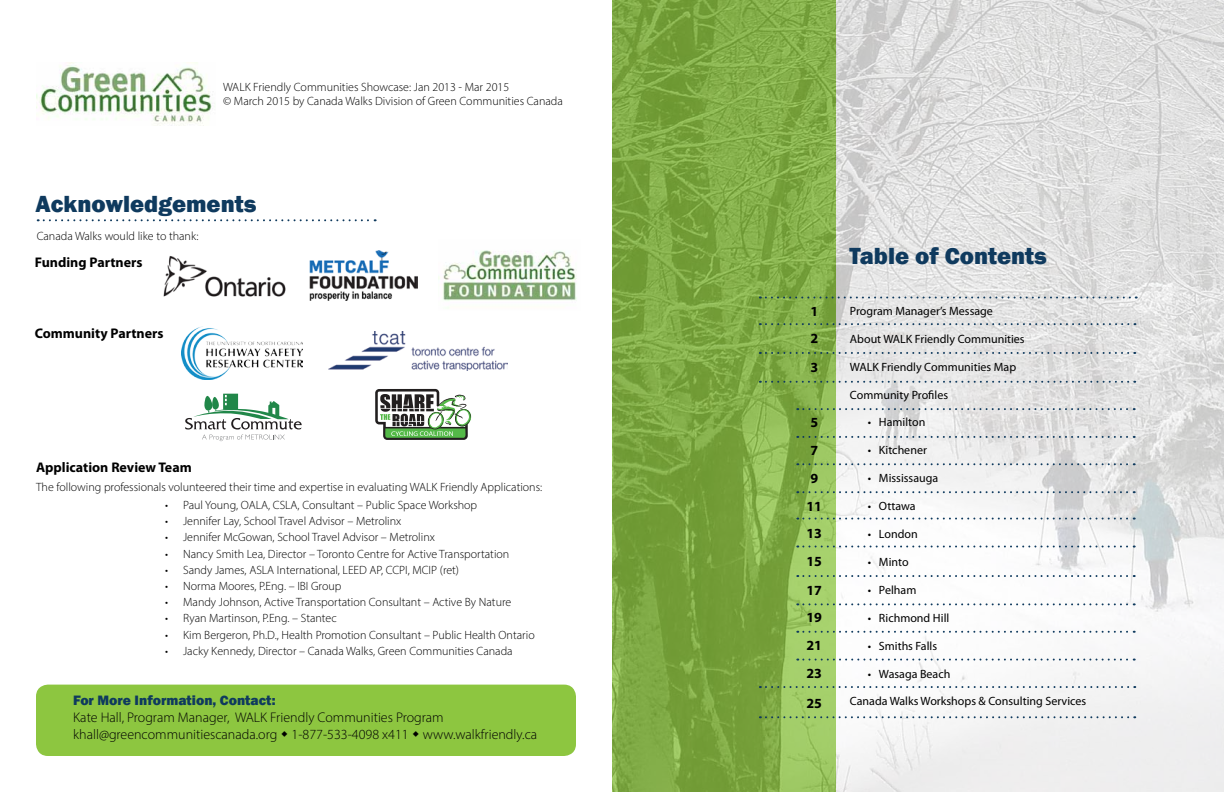
<style>
.page{position:relative;width:1224px;height:792px;background:#fff}
.page>*{position:absolute;margin:0;border:0;box-sizing:border-box;transform-origin:0 0}
.t1{font:800 24px "Franklin Gothic";color:#0f3a5e}
.t2{font:300 14px/16.8px "Myriad Pro";color:#000}
.t3{font:700 14px/27.9px "Myriad Pro";color:#000}
.t4{font:800 14px "Franklin Gothic";color:#0f3a5e}
.t5{font:300 12px/14.4px "Myriad Pro";color:#000}
.t6{font:12px "Myriad Pro";color:#000}
</style>
<div class="page">
<img style="left:612px;top:0;width:612px;height:792px">
<img style="left:328px;top:332px;width:180px;height:39px">
<svg style="left:185px;top:394px;width:117px;height:47px"></svg>
<img style="left:309px;top:250px;width:108px;height:50px">
<img style="left:163px;top:256px;width:123px;height:41px">
<svg style="left:760px;top:323px;width:375px;height:2px"></svg>
<svg style="left:38px;top:219px;width:338px;height:2px"></svg>
<div style="left:36px;top:685px;width:540px;height:71px;background:#8dc640;border-radius:12px"></div>
<svg style="left:760px;top:297px;width:377px;height:2px"></svg>
<svg style="left:760px;top:352px;width:375px;height:2px"></svg>
<svg style="left:760px;top:381px;width:375px;height:2px"></svg>
<svg style="left:760px;top:686px;width:375px;height:2px"></svg>
<svg style="left:760px;top:716px;width:375px;height:2px"></svg>
<svg style="left:797px;top:408px;width:338px;height:2px"></svg>
<svg style="left:797px;top:436px;width:338px;height:2px"></svg>
<svg style="left:797px;top:463px;width:338px;height:2px"></svg>
<svg style="left:797px;top:491px;width:338px;height:2px"></svg>
<svg style="left:797px;top:518px;width:338px;height:2px"></svg>
<svg style="left:797px;top:546px;width:338px;height:2px"></svg>
<svg style="left:797px;top:575px;width:338px;height:2px"></svg>
<svg style="left:797px;top:603px;width:338px;height:2px"></svg>
<svg style="left:797px;top:631px;width:338px;height:2px"></svg>
<svg style="left:797px;top:659px;width:338px;height:2px"></svg>
<svg style="left:375px;top:389px;width:96px;height:51px"></svg>
<img style="left:36px;top:62px;width:179px;height:63px">
<img style="left:439px;top:250px;width:138px;height:58px">
<img style="left:181px;top:327px;width:121px;height:52px">
<p class="t5" style="left:223px;top:80px;width:341px">WALK Friendly Communities Showcase: Jan 2013 - Mar 2015<br>© March 2015 by Canada Walks Division of Green Communities Canada</p>
<h1 class="t1" style="left:36px;top:189px;width:222px">Acknowledgements</h1>
<p class="t5" style="left:37px;top:229px;width:163px">Canada Walks would like to thank:</p>
<p class="t3" style="left:35px;top:247px;width:109px">Funding Partners</p>
<p class="t3" style="left:35px;top:319px;width:130px">Community Partners</p>
<p class="t3" style="left:36px;top:453px;width:157px">Application Review Team</p>
<p class="t5" style="left:36px;top:479px;width:508px">The following professionals volunteered their time and expertise in evaluating WALK Friendly Applications:</p>
<p class="t5" style="left:165px;top:498px;width:314px">• Paul Young, OALA, CSLA, Consultant – Public Space Workshop</p>
<p class="t5" style="left:165px;top:514px;width:238px">• Jennifer Lay, School Travel Advisor – Metrolinx</p>
<p class="t5" style="left:165px;top:530px;width:271px">• Jennifer McGowan, School Travel Advisor – Metrolinx</p>
<p class="t5" style="left:165px;top:546px;width:346px">• Nancy Smith Lea, Director – Toronto Centre for Active Transportation</p>
<p class="t5" style="left:165px;top:563px;width:296px">• Sandy James, ASLA International, LEED AP, CCPI, MCIP (ret)</p>
<p class="t5" style="left:165px;top:579px;width:178px">• Norma Moores, P.Eng. – IBI Group</p>
<p class="t5" style="left:165px;top:595px;width:348px">• Mandy Johnson, Active Transportation Consultant – Active By Nature</p>
<p class="t5" style="left:165px;top:611px;width:173px">• Ryan Martinson, P.Eng. – Stantec</p>
<p class="t5" style="left:165px;top:627px;width:371px">• Kim Bergeron, Ph.D., Health Promotion Consultant – Public Health Ontario</p>
<p class="t5" style="left:165px;top:644px;width:349px">• Jacky Kennedy, Director – Canada Walks, Green Communities Canada</p>
<p class="t4" style="left:73px;top:692px;width:204px">For More Information, Contact:</p>
<p class="t2" style="left:73px;top:709px;width:466px">Kate Hall, Program Manager, WALK Friendly Communities Program khall@greencommunitiescanada.org 1-877-533-4098 x411 www.walkfriendly.ca</p>
<p class="t3" style="left:810px;top:297px;width:9px;line-height:27.5px">1<br>2</p>
<p class="t3" style="left:810px;top:353px;width:9px">3</p>
<p class="t3" style="left:806px;top:408px;width:17px">5<br>7<br>9<br>11<br>13<br>15<br>17<br>19<br>21<br>23</p>
<p class="t3" style="left:806px;top:689px;width:17px">25</p>
<h1 class="t1" style="left:850px;top:240px;width:199px">Table of Contents</h1>
<p class="t6" style="left:850px;top:303px;width:145px">Program Manager’s Message</p>
<p class="t6" style="left:850px;top:331px;width:176px">About WALK Friendly Communities</p>
<p class="t6" style="left:850px;top:359px;width:168px">WALK Friendly Communities Map</p>
<p class="t6" style="left:850px;top:387px;width:100px">Community Profiles</p>
<p class="t6" style="left:868px;top:415px;width:59px">• Hamilton</p>
<p class="t6" style="left:868px;top:443px;width:60px">• Kitchener</p>
<p class="t6" style="left:868px;top:471px;width:72px">• Mississauga</p>
<p class="t6" style="left:868px;top:499px;width:49px">• Ottawa</p>
<p class="t6" style="left:868px;top:527px;width:51px">• London</p>
<p class="t6" style="left:868px;top:555px;width:42px">• Minto</p>
<p class="t6" style="left:868px;top:582px;width:50px">• Pelham</p>
<p class="t6" style="left:868px;top:610px;width:83px">• Richmond Hill</p>
<p class="t6" style="left:868px;top:638px;width:71px">• Smiths Falls</p>
<p class="t6" style="left:868px;top:666px;width:84px">• Wasaga Beach</p>
<p class="t6" style="left:850px;top:694px;width:238px">Canada Walks Workshops &amp; Consulting Services</p>
</div>
